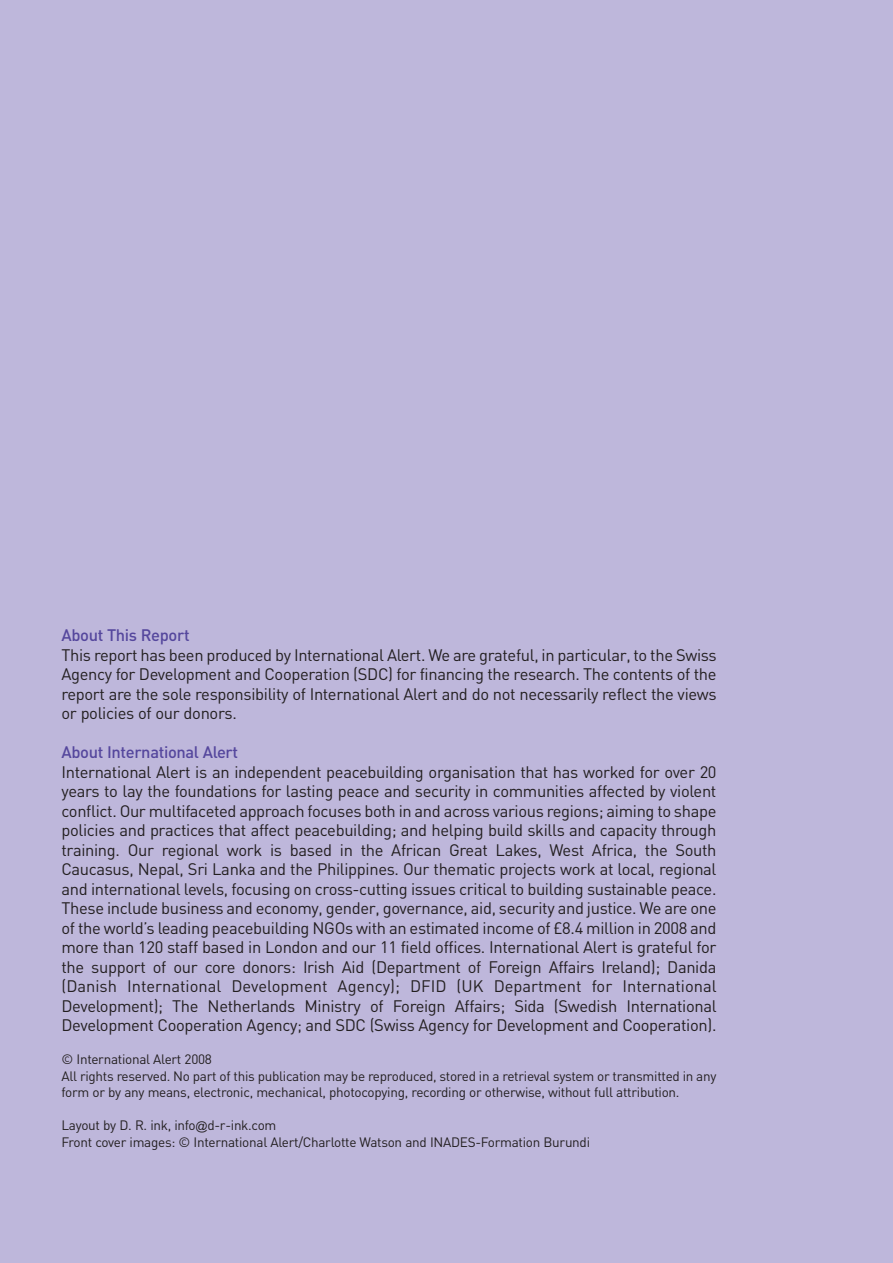
<style>
.page{position:relative;width:893px;height:1263px;background:#fff}
.page>*{position:absolute;margin:0;border:0;box-sizing:border-box;transform-origin:0 0}
.t1{font:16.5px/19.5px "DIN";letter-spacing:-.02em;color:#231f20;text-align:justify}
.t2{font:500 16.5px "DIN";letter-spacing:-.02em;color:#55479d}
.t3{font:13.5px/16.5px "DIN";letter-spacing:-.02em;color:#231f20}
.s1{font-family:"Arial";font-size:12px}
</style>
<div class="page">
<div style="left:0;top:0;width:892px;height:1263px;background:#beb7db"></div>
<p class="t2" style="left:61px;top:630px;width:130px">About This Report</p>
<p class="t1" style="left:61px;top:647px;width:656px">This report has been produced by International Alert. We are grateful, in particular, to the Swiss Agency for Development and Cooperation (SDC) for financing the research. The contents of the report are the sole responsibility of International Alert and do not necessarily reflect the views or policies of our donors.</p>
<p class="t2" style="left:61px;top:747px;width:178px">About International Alert</p>
<p class="t1" style="left:61px;top:764px;width:656px">International Alert is an independent peacebuilding organisation that has worked for over 20 years to lay the foundations for lasting peace and security in communities affected by violent conflict. Our multifaceted approach focuses both in and across various regions; aiming to shape policies and practices that affect peacebuilding; and helping build skills and capacity through training. Our regional work is based in the African Great Lakes, West Africa, the South Caucasus, Nepal, Sri Lanka and the Philippines. Our thematic projects work at local, regional and international levels, focusing on cross-cutting issues critical to building sustainable peace.<br>These include business and economy, gender, governance, aid, security and justice. We are one of the world’s leading peacebuilding NGOs with an estimated income of £8.4 million in 2008 and more than 120 staff based in London and our 11 field offices. International Alert is grateful for the support of our core donors: Irish Aid (Department of Foreign Affairs Ireland); Danida (Danish International Development Agency); DFID (UK Department for International Development); The Netherlands Ministry of Foreign Affairs; Sida (Swedish International Development Cooperation Agency; and SDC (Swiss Agency for Development and Cooperation).</p>
<p class="t3" style="left:61px;top:1053px;width:656px">© International Alert 2008<br>All rights reserved. No part of this publication may be reproduced, stored in a retrieval system or transmitted in any form or by any means, electronic, mechanical, photocopying, recording or otherwise, without full attribution.</p>
<p class="t3" style="left:61px;top:1119px;width:530px">Layout by D. R. ink, info<span class="s1">@</span>d-r-ink.com<br>Front cover images: © International Alert/Charlotte Watson and INADES-Formation Burundi</p>
</div>
